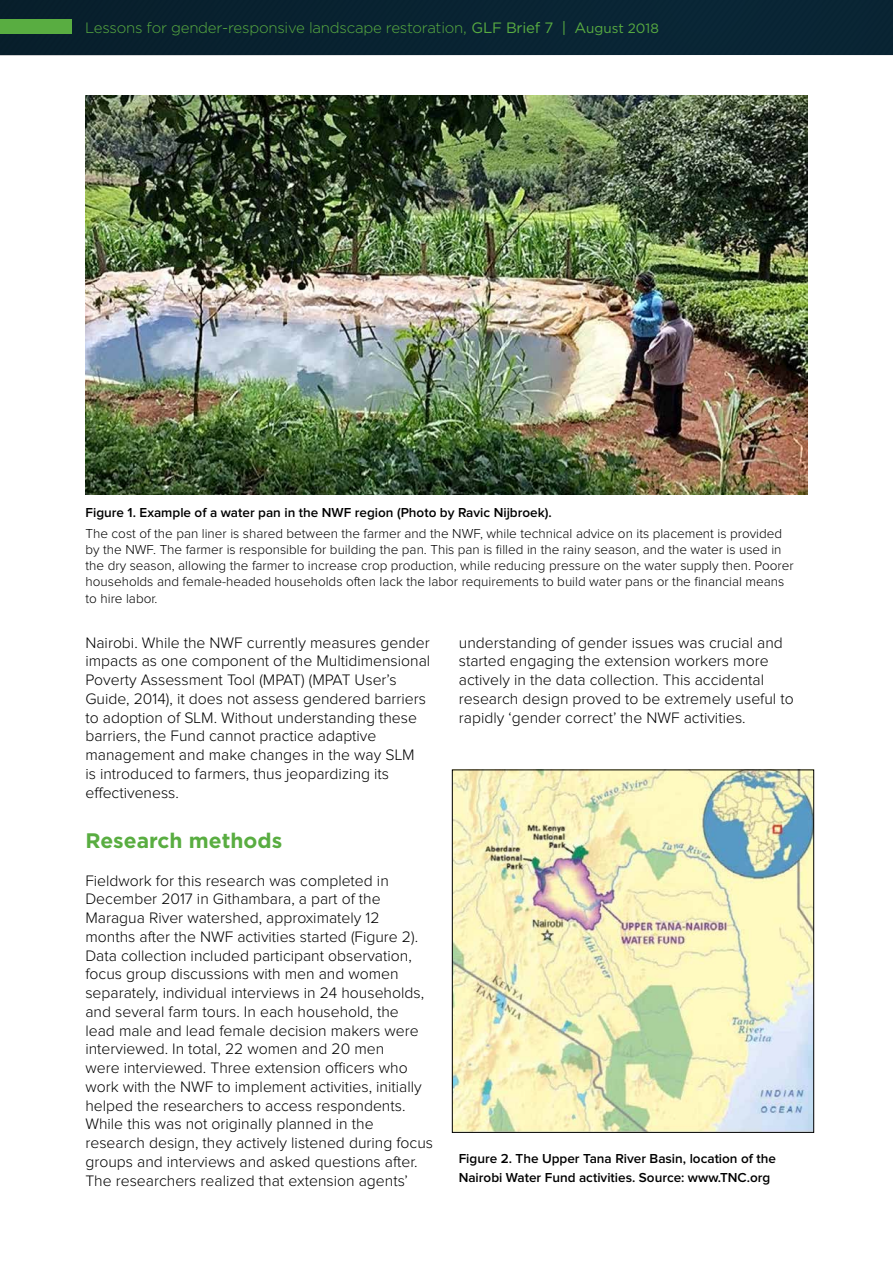
<style>
.page{position:relative;width:893px;height:1263px;background:#fff}
.page>*{position:absolute;margin:0;border:0;box-sizing:border-box;transform-origin:0 0}
.t1{font:700 21px "Gotham";color:#59ad41}
.t2{font:300 15.75px/18.8px "Proxima Nova";color:#000}
.t3{font:300 15px "Gotham";letter-spacing:-.015em;color:#59ad41}
.t4{font:300 13.5px/16.2px "Proxima Nova";color:#000}
.t5{font:600 13.5px/18.8px "Proxima Nova";color:#000}
.s1{font-size:16.5px}
.s2{font-weight:400}
.s3{font-weight:400;font-size:13.5px}
</style>
<div class="page">
<div style="left:0;top:0;width:893px;height:55px;background:#092332"></div>
<div style="left:0;top:20px;width:72px;height:14px;background:#59ad41"></div>
<img style="left:86px;top:96px;width:722px;height:399px">
<img style="left:454px;top:772px;width:358px;height:358px">
<div style="left:452px;top:770px;width:362px;height:362px;border:1px solid #000"></div>
<p class="t3" style="left:85px;top:18px;width:575px">Lessons for gender-responsive landscape restoration<span class="s1">,</span> <span class="s2">GLF Brief 7 | A</span><span class="s3">ugust 2018</span></p>
<p class="t5" style="left:86px;top:504px;width:468px">Figure 1. Example of a water pan in the NWF region (Photo by Ravic Nijbroek).</p>
<p class="t4" style="left:86px;top:526px;width:710px">The cost of the pan liner is shared between the farmer and the NWF, while technical advice on its placement is provided by the NWF. The farmer is responsible for building the pan. This pan is filled in the rainy season, and the water is used in the dry season, allowing the farmer to increase crop production, while reducing pressure on the water supply then. Poorer households and female-headed households often lack the labor requirements to build water pans or the financial means to hire labor.</p>
<p class="t2" style="left:85px;top:634px;width:346px">Nairobi. While the NWF currently measures gender impacts as one component of the Multidimensional Poverty Assessment Tool (MPAT) (MPAT User’s Guide, 2014), it does not assess gendered barriers to adoption of SLM. Without understanding these barriers, the Fund cannot practice adaptive management and make changes in the way SLM<br>is introduced to farmers, thus jeopardizing its effectiveness.</p>
<h1 class="t1" style="left:85px;top:827px;width:198px">Research methods</h1>
<p class="t2" style="left:85px;top:872px;width:349px">Fieldwork for this research was completed in December 2017 in Githambara, a part of the Maragua River watershed, approximately 12 months after the NWF activities started (Figure 2).<br>Data collection included participant observation, focus group discussions with men and women separately, individual interviews in 24 households, and several farm tours. In each household, the<br>lead male and lead female decision makers were interviewed. In total, 22 women and 20 men<br>were interviewed. Three extension officers who work with the NWF to implement activities, initially helped the researchers to access respondents.<br>While this was not originally planned in the research design, they actively listened during focus groups and interviews and asked questions after.<br>The researchers realized that extension agents’</p>
<p class="t2" style="left:459px;top:634px;width:336px">understanding of gender issues was crucial and started engaging the extension workers more actively in the data collection. This accidental research design proved to be extremely useful to rapidly ‘gender correct’ the NWF activities.</p>
<p class="t5" style="left:459px;top:1149px;width:319px">Figure 2. The Upper Tana River Basin, location of the<br>Nairobi Water Fund activities. Source: www.TNC.org</p>
</div>
